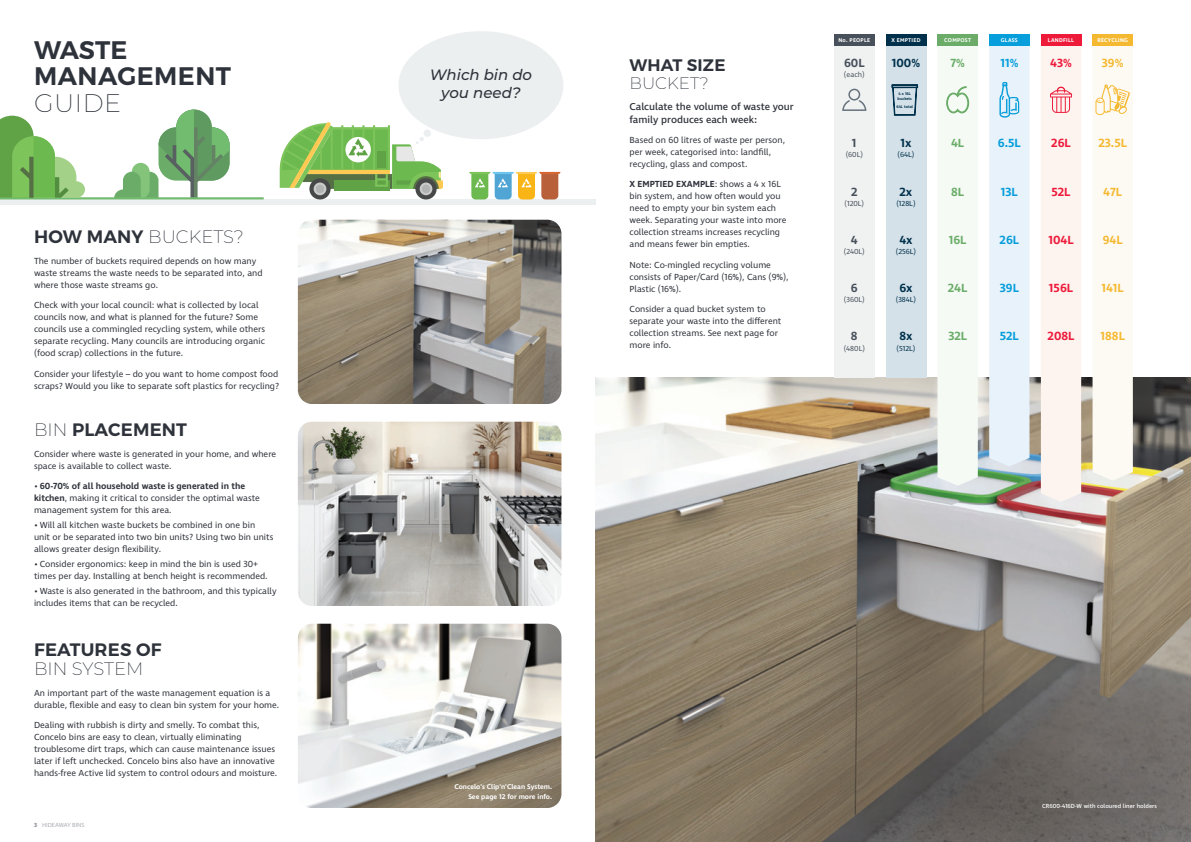
<style>
.page{position:relative;width:1191px;height:842px;background:#fff}
.page>*{position:absolute;margin:0;border:0;box-sizing:border-box;transform-origin:0 0}
.heading_main{font:600 25.4px/26.8px "Montserrat";letter-spacing:.02em;color:#2e323a}
.Mont_14pt_heading{font:600 18px/19px "Montserrat";letter-spacing:.01em;color:#2e323a}
.Mont_14pt_heading-2{font:200 18px "Montserrat";color:#2e323a}
.Mont_14pt_heading-3{font:600 16.7px/17.6px "Montserrat";letter-spacing:.01em;color:#2e323a}
.heading_main-2{font:italic 500 15px/18px "Montserrat";color:#2e323a;text-align:center}
.copy{font:600 12.1px "Ingra";color:#f5b931}
.copy-2{font:600 12.1px "Ingra";color:#ed1a3a}
.copy-3{font:600 12.1px "Ingra";color:#069edb}
.copy-4{font:600 12.1px "Ingra";color:#6bad68}
.copy-5{font:600 12.1px "Ingra";color:#00314c}
.copy-6{font:600 12.1px "Ingra";color:#47505b}
.Larger_body_intro{font:500 10.2px/13px "Ingra";color:#2e323a}
.Body_9pt{font:9px/12px "Ingra";color:#2e323a}
.copy-7{font:9px/12px "Ingra";color:#2e323a}
.copy-8{font:7.4px "Ingra";color:#47505b}
.copy-9{font:7.4px "Ingra";color:#00314c}
.Body_9pt-2{font:600 7px/10px "Ingra";color:#fff;text-align:right}
.sub_heading_-_helv{font:500 6px "Ingra";color:#fff}
.range_feature_headin{font:300 6px "Ingra";color:#92959d}
.copy-10{font:600 5.6px "Ingra";letter-spacing:.04em;color:#fff}
.copy-11{font:600 4px/5px "Ingra";color:#00314c}
.s1{font-weight:200}
.s2{font-weight:600}
.s3{font-weight:700}
</style>
<div class="page">
<img style="left:595px;top:377px;width:596px;height:465px">
<div style="left:398px;top:31px;width:165px;height:108px;background:#eceff0;border-radius:50%"></div>
<div style="left:0;top:199px;width:595px;height:6px;background:#eceff0"></div>
<svg style="left:309px;top:178px;width:21px;height:21px"></svg>
<div style="left:314px;top:183px;width:12px;height:12px;background:#cbcbcb;border-radius:50%"></div>
<div style="left:316px;top:185px;width:8px;height:8px;background:#b2b3b3;border-radius:50%"></div>
<div style="left:335px;top:180px;width:55px;height:11px;background:#5fa346"></div>
<svg style="left:415px;top:178px;width:21px;height:21px"></svg>
<div style="left:420px;top:183px;width:12px;height:12px;background:#cbcbcb;border-radius:50%"></div>
<div style="left:422px;top:185px;width:8px;height:8px;background:#b2b3b3;border-radius:50%"></div>
<svg style="left:280px;top:122px;width:163px;height:67px"></svg>
<svg style="left:469px;top:172px;width:91px;height:27px"></svg>
<svg style="left:114px;top:110px;width:115px;height:87px"></svg>
<hr style="left:0;top:197px;width:264px;height:2px;background:#72bc6f">
<svg style="left:0;top:116px;width:85px;height:82px"></svg>
<img style="left:298px;top:220px;width:263px;height:184px">
<img style="left:298px;top:422px;width:263px;height:184px">
<img style="left:298px;top:624px;width:263px;height:184px">
<div style="left:886px;top:34px;width:40px;height:343px;background:#d5e1e9"></div>
<div style="left:886px;top:34px;width:40px;height:11px;background:#00314c"></div>
<div style="left:834px;top:34px;width:40px;height:343px;background:#f0f2f2"></div>
<div style="left:834px;top:34px;width:40px;height:11px;background:#47505b"></div>
<div style="left:937px;top:34px;width:40px;height:11px;background:#6bad68"></div>
<div style="left:937px;top:45px;width:40px;height:441px;background:#f5faf5"></div>
<div style="left:1092px;top:34px;width:40px;height:11px;background:#f5b931"></div>
<div style="left:1092px;top:45px;width:40px;height:436px;background:#fdfaf3"></div>
<div style="left:1040px;top:34px;width:41px;height:11px;background:#ed1a3a"></div>
<div style="left:1040px;top:41px;width:41px;height:461px;background:#fdf3ef"></div>
<div style="left:989px;top:34px;width:40px;height:11px;background:#069edb"></div>
<div style="left:989px;top:45px;width:40px;height:421px;background:#e8f2fa"></div>
<svg style="left:891px;top:84px;width:27px;height:32px"></svg>
<svg style="left:842px;top:89px;width:24px;height:22px"></svg>
<p class="heading_main" style="left:34px;top:36px;width:199px">WASTE<br>MANAGEMENT<br><span class="s1">GUIDE</span></p>
<p class="Mont_14pt_heading-2" style="left:34px;top:225px;width:211px"><span class="s2">HOW MANY</span> BUCKETS?</p>
<p class="Body_9pt" style="left:34px;top:255px;width:230px">The number of buckets required depends on how many waste streams the waste needs to be separated into, and where those waste streams go.</p>
<p class="Body_9pt" style="left:34px;top:299px;width:233px">Check with your local council: what is collected by local councils now, and what is planned for the future? Some councils use a commingled recycling system, while others separate recycling. Many councils are introducing organic (food scrap) collections in the future.</p>
<p class="Body_9pt" style="left:34px;top:368px;width:247px">Consider your lifestyle – do you want to home compost food scraps? Would you like to separate soft plastics for recycling?</p>
<p class="Mont_14pt_heading" style="left:34px;top:421px;width:155px"><span class="s1">BIN</span> PLACEMENT</p>
<p class="Body_9pt" style="left:34px;top:448px;width:244px">Consider where waste is generated in your home, and where space is available to collect waste.</p>
<p class="Body_9pt" style="left:34px;top:481px;width:227px">• <span class="s2">60-70% of all household waste is generated in the kitchen</span>, making it critical to consider the optimal waste management system for this area.</p>
<p class="Body_9pt" style="left:34px;top:519px;width:241px">• Will all kitchen waste buckets be combined in one bin unit or be separated into two bin units? Using two bin units allows greater design flexibility.</p>
<p class="Body_9pt" style="left:34px;top:558px;width:235px">• Consider ergonomics: keep in mind the bin is used 30+ times per day. Installing at bench height is recommended.</p>
<p class="Body_9pt" style="left:34px;top:585px;width:244px">• Waste is also generated in the bathroom, and this typically includes items that can be recycled.</p>
<p class="Mont_14pt_heading" style="left:34px;top:640px;width:129px">FEATURES OF<br><span class="s1">BIN SYSTEM</span></p>
<p class="Body_9pt" style="left:34px;top:687px;width:247px">An important part of the waste management equation is a durable, flexible and easy to clean bin system for your home.</p>
<p class="Body_9pt" style="left:34px;top:719px;width:245px">Dealing with rubbish is dirty and smelly. To combat this, Concelo bins are easy to clean, virtually eliminating troublesome dirt traps, which can cause maintenance issues later if left unchecked. Concelo bins also have an innovative hands-free Active lid system to control odours and moisture.</p>
<p class="range_feature_headin" style="left:34px;top:822px;width:52px"><span class="s3">3</span> HIDEAWAY BINS</p>
<p class="heading_main-2" style="left:430px;top:65px;width:104px">Which bin do you need?</p>
<p class="Mont_14pt_heading-3" style="left:629px;top:57px;width:97px">WHAT SIZE<br><span class="s1">BUCKET?</span></p>
<p class="Larger_body_intro" style="left:629px;top:100px;width:166px">Calculate the volume of waste your family produces each week:</p>
<p class="Body_9pt" style="left:629px;top:134px;width:157px">Based on 60 litres of waste per person, per week, categorised into: landfill, recycling, glass and compost.</p>
<p class="copy-7" style="left:629px;top:178px;width:158px"><span class="s2">X EMPTIED EXAMPLE</span>: shows a 4 x 16L bin system, and how often would you need to empty your bin system each week. Separating your waste into more collection streams increases recycling and means fewer bin empties.</p>
<p class="copy-7" style="left:629px;top:259px;width:161px">Note: Co-mingled recycling volume consists of Paper/Card (16%), Cans (9%),<br>Plastic (16%).</p>
<p class="copy-7" style="left:629px;top:303px;width:153px">Consider a quad bucket system to separate your waste into the different collection streams. See next page for more info.</p>
<p class="copy-10" style="left:838px;top:36px;width:33px">No. PEOPLE</p>
<p class="copy-10" style="left:891px;top:36px;width:31px">X EMPTIED</p>
<p class="copy-10" style="left:944px;top:36px;width:28px">COMPOST</p>
<p class="copy-10" style="left:1097px;top:36px;width:32px">RECYCLING</p>
<p class="copy" style="left:1101px;top:55px;width:23px">39%</p>
<p class="copy-10" style="left:1001px;top:36px;width:18px">GLASS</p>
<p class="copy-3" style="left:1000px;top:55px;width:20px">11%</p>
<p class="copy-10" style="left:1048px;top:36px;width:28px">LANDFILL</p>
<p class="copy-2" style="left:1050px;top:55px;width:23px">43%</p>
<p class="copy-6" style="left:844px;top:55px;width:22px">60L</p>
<p class="copy-5" style="left:892px;top:55px;width:30px">100%</p>
<p class="copy-8" style="left:844px;top:70px;width:22px">(each)</p>
<p class="copy-4" style="left:950px;top:55px;width:16px">7%</p>
<p class="copy-6" style="left:852px;top:136px;width:6px">1</p>
<p class="copy-8" style="left:845px;top:150px;width:19px">(60L)</p>
<p class="copy-6" style="left:851px;top:184px;width:8px">2</p>
<p class="copy-8" style="left:844px;top:199px;width:21px">(120L)</p>
<p class="copy-6" style="left:851px;top:232px;width:8px">4</p>
<p class="copy-8" style="left:844px;top:247px;width:22px">(240L)</p>
<p class="copy-6" style="left:851px;top:280px;width:8px">6</p>
<p class="copy-8" style="left:844px;top:295px;width:22px">(360L)</p>
<p class="copy-6" style="left:851px;top:329px;width:8px">8</p>
<p class="copy-8" style="left:843px;top:343px;width:23px">(480L)</p>
<p class="copy-11" style="left:897px;top:91px;width:16px">4 x 16L buckets</p>
<p class="copy-11" style="left:896px;top:105px;width:18px">64L total</p>
<p class="copy-5" style="left:900px;top:136px;width:13px">1x</p>
<p class="copy-9" style="left:897px;top:150px;width:18px">(64L)</p>
<p class="copy-5" style="left:899px;top:184px;width:14px">2x</p>
<p class="copy-9" style="left:896px;top:199px;width:21px">(128L)</p>
<p class="copy-5" style="left:899px;top:232px;width:15px">4x</p>
<p class="copy-9" style="left:896px;top:247px;width:22px">(256L)</p>
<p class="copy-5" style="left:899px;top:280px;width:15px">6x</p>
<p class="copy-9" style="left:896px;top:295px;width:22px">(384L)</p>
<p class="copy-5" style="left:899px;top:329px;width:15px">8x</p>
<p class="copy-9" style="left:896px;top:343px;width:20px">(512L)</p>
<p class="copy-4" style="left:951px;top:136px;width:15px">4L</p>
<p class="copy-4" style="left:951px;top:184px;width:14px">8L</p>
<p class="copy-4" style="left:948px;top:232px;width:19px">16L</p>
<p class="copy-4" style="left:948px;top:280px;width:21px">24L</p>
<p class="copy-4" style="left:948px;top:329px;width:20px">32L</p>
<p class="copy-3" style="left:998px;top:136px;width:24px">6.5L</p>
<p class="copy-3" style="left:1000px;top:184px;width:18px">13L</p>
<p class="copy-3" style="left:999px;top:232px;width:21px">26L</p>
<p class="copy-3" style="left:999px;top:280px;width:21px">39L</p>
<p class="copy-3" style="left:1000px;top:329px;width:20px">52L</p>
<p class="copy-2" style="left:1051px;top:136px;width:21px">26L</p>
<p class="copy-2" style="left:1051px;top:184px;width:20px">52L</p>
<p class="copy-2" style="left:1048px;top:232px;width:27px">104L</p>
<p class="copy-2" style="left:1049px;top:280px;width:26px">156L</p>
<p class="copy-2" style="left:1047px;top:329px;width:28px">208L</p>
<p class="copy" style="left:1098px;top:136px;width:30px">23.5L</p>
<p class="copy" style="left:1103px;top:184px;width:20px">47L</p>
<p class="copy" style="left:1102px;top:232px;width:21px">94L</p>
<p class="copy" style="left:1101px;top:280px;width:24px">141L</p>
<p class="copy" style="left:1100px;top:329px;width:26px">188L</p>
<p class="Body_9pt-2" style="left:454px;top:782px;width:99px">Concelo's Clip'n'Clean System.<br>See page 12 for more info.</p>
<p class="sub_heading_-_helv" style="left:1042px;top:802px;width:116px">CR600-416D-W with coloured liner holders</p>
</div>
